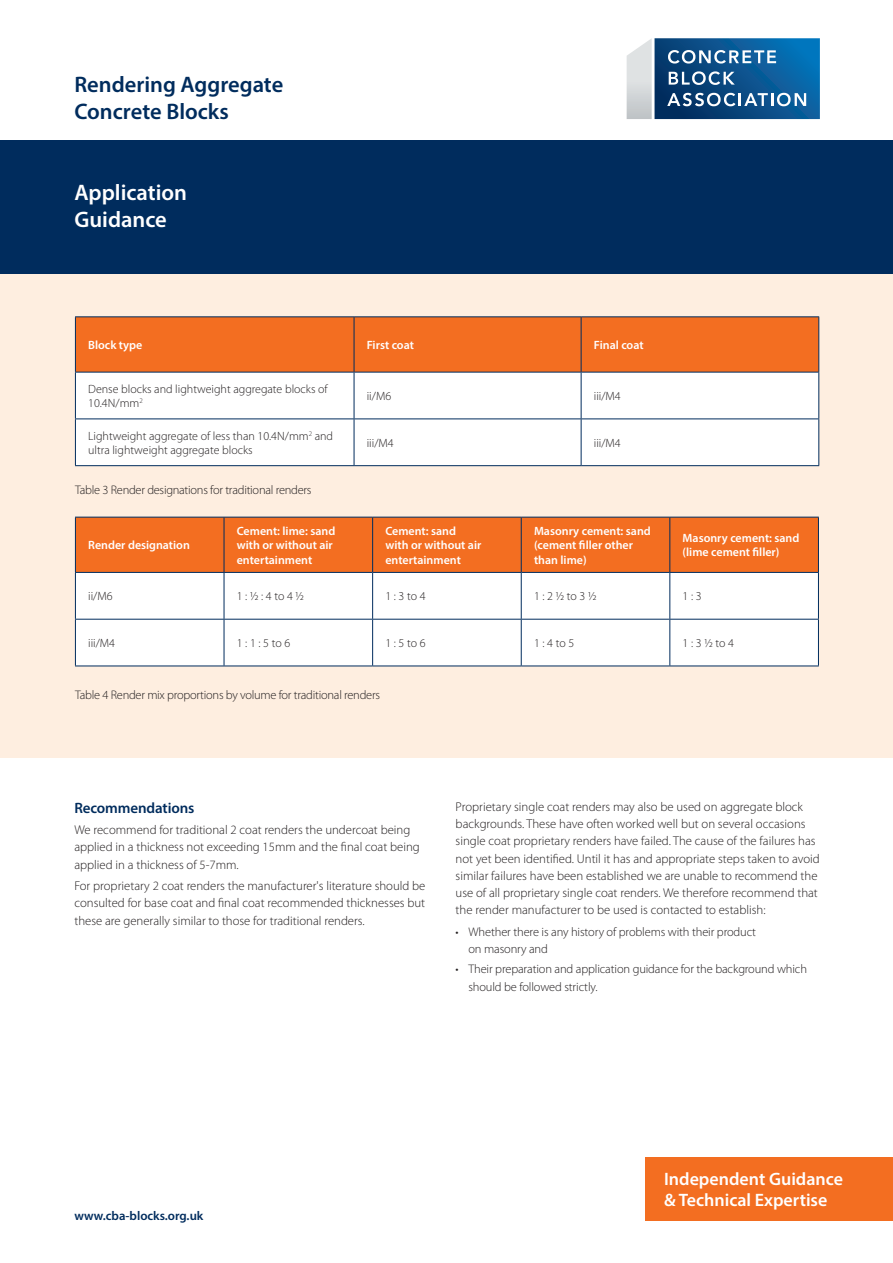
<style>
.page{position:relative;width:893px;height:1263px;background:#fff}
.page>*{position:absolute;margin:0;border:0;box-sizing:border-box;transform-origin:0 0}
.t1{font:600 22.5px/27px "Myriad Pro";color:#002c5d}
.t2{font:600 22.5px/27px "Myriad Pro";color:#fff}
.t3{font:600 18px/21.6px "Myriad Pro";color:#fff}
.t4{font:600 15px "Myriad Pro";letter-spacing:-.01em;color:#002c5d}
.t5{font:300 12.75px/17.2px "Myriad Pro";color:#231f20}
.t6{font:600 12.75px "Myriad Pro";color:#002c5d}
.t7{font:300 12.45px/20.2px "Myriad Pro";letter-spacing:-.01em;color:#231f20}
.t8{font:300 12px "Myriad Pro";color:#231f20}
.t9{font:600 12px/14.4px "Myriad Pro";color:#fff}
.t10{font:300 7.05px "Myriad Pro";color:#231f20}
</style>
<div class="page">
<div style="left:0;top:273px;width:893px;height:485px;background:#feeee0"></div>
<div style="left:645px;top:1157px;width:248px;height:63px;background:#f36e21"></div>
<div style="left:0;top:140px;width:893px;height:133px;background:#002c5d"></div>
<svg style="left:627px;top:38px;width:193px;height:81px"></svg>
<div style="left:76px;top:317px;width:742px;height:55px;background:#f36e21"></div>
<div style="left:76px;top:373px;width:742px;height:92px;background:#fff"></div>
<hr style="left:75px;top:316px;width:279px;height:1px;background:#002c5d">
<hr style="left:75px;top:317px;width:1px;height:55px;background:#002c5d">
<hr style="left:354px;top:316px;width:227px;height:1px;background:#002c5d">
<hr style="left:354px;top:317px;width:1px;height:55px;background:#002c5d">
<hr style="left:581px;top:316px;width:238px;height:1px;background:#002c5d">
<hr style="left:581px;top:317px;width:1px;height:55px;background:#002c5d">
<hr style="left:818px;top:317px;width:1px;height:55px;background:#002c5d">
<hr style="left:75px;top:372px;width:279px;height:1px;background:#002c5d">
<hr style="left:75px;top:372px;width:1px;height:46px;background:#002c5d">
<hr style="left:354px;top:372px;width:227px;height:1px;background:#002c5d">
<hr style="left:354px;top:372px;width:1px;height:46px;background:#002c5d">
<hr style="left:581px;top:372px;width:238px;height:1px;background:#002c5d">
<hr style="left:581px;top:372px;width:1px;height:46px;background:#002c5d">
<hr style="left:818px;top:372px;width:1px;height:46px;background:#002c5d">
<hr style="left:75px;top:418px;width:279px;height:1px;background:#002c5d">
<hr style="left:75px;top:419px;width:1px;height:46px;background:#002c5d">
<hr style="left:354px;top:418px;width:227px;height:1px;background:#002c5d">
<hr style="left:354px;top:419px;width:1px;height:46px;background:#002c5d">
<hr style="left:581px;top:418px;width:238px;height:1px;background:#002c5d">
<hr style="left:581px;top:419px;width:1px;height:46px;background:#002c5d">
<hr style="left:818px;top:419px;width:1px;height:46px;background:#002c5d">
<hr style="left:75px;top:465px;width:279px;height:1px;background:#002c5d">
<hr style="left:354px;top:465px;width:227px;height:1px;background:#002c5d">
<hr style="left:581px;top:465px;width:238px;height:1px;background:#002c5d">
<div style="left:76px;top:518px;width:742px;height:54px;background:#f36e21"></div>
<div style="left:76px;top:573px;width:742px;height:93px;background:#fff"></div>
<hr style="left:75px;top:517px;width:149px;height:1px;background:#002c5d">
<hr style="left:75px;top:517px;width:1px;height:55px;background:#002c5d">
<hr style="left:224px;top:517px;width:149px;height:1px;background:#002c5d">
<hr style="left:224px;top:517px;width:1px;height:55px;background:#002c5d">
<hr style="left:373px;top:517px;width:148px;height:1px;background:#002c5d">
<hr style="left:372px;top:517px;width:1px;height:55px;background:#002c5d">
<hr style="left:521px;top:517px;width:149px;height:1px;background:#002c5d">
<hr style="left:521px;top:517px;width:1px;height:55px;background:#002c5d">
<hr style="left:670px;top:517px;width:149px;height:1px;background:#002c5d">
<hr style="left:669px;top:517px;width:1px;height:55px;background:#002c5d">
<hr style="left:818px;top:517px;width:1px;height:55px;background:#002c5d">
<hr style="left:75px;top:572px;width:149px;height:1px;background:#002c5d">
<hr style="left:75px;top:573px;width:1px;height:46px;background:#002c5d">
<hr style="left:224px;top:572px;width:149px;height:1px;background:#002c5d">
<hr style="left:224px;top:573px;width:1px;height:46px;background:#002c5d">
<hr style="left:373px;top:572px;width:148px;height:1px;background:#002c5d">
<hr style="left:372px;top:573px;width:1px;height:46px;background:#002c5d">
<hr style="left:521px;top:572px;width:149px;height:1px;background:#002c5d">
<hr style="left:521px;top:573px;width:1px;height:46px;background:#002c5d">
<hr style="left:670px;top:572px;width:149px;height:1px;background:#002c5d">
<hr style="left:669px;top:573px;width:1px;height:46px;background:#002c5d">
<hr style="left:818px;top:573px;width:1px;height:46px;background:#002c5d">
<hr style="left:75px;top:619px;width:149px;height:1px;background:#002c5d">
<hr style="left:75px;top:619px;width:1px;height:47px;background:#002c5d">
<hr style="left:224px;top:619px;width:149px;height:1px;background:#002c5d">
<hr style="left:224px;top:619px;width:1px;height:47px;background:#002c5d">
<hr style="left:373px;top:619px;width:148px;height:1px;background:#002c5d">
<hr style="left:372px;top:619px;width:1px;height:47px;background:#002c5d">
<hr style="left:521px;top:619px;width:149px;height:1px;background:#002c5d">
<hr style="left:521px;top:619px;width:1px;height:47px;background:#002c5d">
<hr style="left:670px;top:619px;width:149px;height:1px;background:#002c5d">
<hr style="left:669px;top:619px;width:1px;height:47px;background:#002c5d">
<hr style="left:818px;top:619px;width:1px;height:47px;background:#002c5d">
<hr style="left:75px;top:666px;width:149px;height:1px;background:#002c5d">
<hr style="left:224px;top:666px;width:149px;height:1px;background:#002c5d">
<hr style="left:373px;top:666px;width:148px;height:1px;background:#002c5d">
<hr style="left:521px;top:666px;width:149px;height:1px;background:#002c5d">
<hr style="left:670px;top:666px;width:149px;height:1px;background:#002c5d">
<h1 class="t1" style="left:74px;top:70px;width:210px">Rendering Aggregate<br>Concrete Blocks</h1>
<h1 class="t2" style="left:74px;top:178px;width:114px">Application<br>Guidance</h1>
<p class="t9" style="left:88px;top:337px;width:56px">Block type</p>
<p class="t8" style="left:88px;top:382px;width:241px">Dense blocks and lightweight aggregate blocks of</p>
<p class="t10" style="left:139px;top:397px;width:5px">2</p>
<p class="t8" style="left:88px;top:397px;width:53px">10.4N/mm</p>
<p class="t8" style="left:88px;top:429px;width:222px">Lightweight aggregate of less than 10.4N/mm</p>
<p class="t8" style="left:315px;top:429px;width:20px">and</p>
<p class="t10" style="left:309px;top:429px;width:5px">2</p>
<p class="t8" style="left:88px;top:443px;width:166px">ultra lightweight aggregate blocks</p>
<p class="t7" style="left:75px;top:480px;width:238px">Table 3 Render designations for traditional renders</p>
<p class="t9" style="left:367px;top:337px;width:49px">First coat</p>
<p class="t8" style="left:367px;top:389px;width:26px">M/i i 6</p>
<p class="t8" style="left:367px;top:436px;width:28px">iii M/ 4</p>
<p class="t9" style="left:594px;top:337px;width:51px">Final coat</p>
<p class="t8" style="left:594px;top:389px;width:28px">iii M/ 4</p>
<p class="t8" style="left:594px;top:436px;width:28px">iii M/ 4</p>
<p class="t9" style="left:88px;top:538px;width:103px">Render designation</p>
<p class="t8" style="left:88px;top:590px;width:26px">M/i i 6</p>
<p class="t8" style="left:88px;top:636px;width:28px">iii M/ 4</p>
<p class="t9" style="left:237px;top:523px;width:100px">Cement: lime: sand with or without air entertainment</p>
<p class="t9" style="left:385px;top:523px;width:98px">Cement: sand with or without air entertainment</p>
<p class="t9" style="left:534px;top:523px;width:118px">Masonry cement: sand (cement filler other than lime(</p>
<p class="t9" style="left:683px;top:530px;width:118px">Masonry cement: sand (lime cement filler(</p>
<p class="t8" style="left:683px;top:590px;width:21px">3:1</p>
<p class="t8" style="left:237px;top:590px;width:69px">:1 ½ t o4: 4 ½</p>
<p class="t8" style="left:385px;top:590px;width:42px">t o3:1 4</p>
<p class="t8" style="left:534px;top:590px;width:64px">2:1 ½ t o 1 / 23</p>
<p class="t8" style="left:237px;top:636px;width:55px">t o5:1:1 6</p>
<p class="t8" style="left:385px;top:636px;width:42px">t o5:1 6</p>
<p class="t8" style="left:534px;top:636px;width:42px">t o4:1 5</p>
<p class="t8" style="left:683px;top:636px;width:53px">3:1 ½to4</p>
<p class="t7" style="left:75px;top:685px;width:307px">Table 4 Render mix proportions by volume for traditional renders</p>
<p class="t4" style="left:74px;top:798px;width:122px">Recommendations</p>
<p class="t5" style="left:74px;top:821px;width:347px">We recommend for traditional 2 coat renders the undercoat being applied in a thickness not exceeding 15mm and the final coat being applied in a thickness of 5-7mm.</p>
<p class="t5" style="left:74px;top:877px;width:353px;text-align:justify">For proprietary 2 coat renders the manufacturer s' literature should be consulted for base coat and final coat recommended thicknesses but these are generally similar to those for traditional renders.</p>
<p class="t5" style="left:456px;top:798px;width:366px">Proprietary single coat renders may also be used on aggregate block backgrounds. These have often worked well but on several occasions single coat proprietary renders have failed. The cause of the failures has not yet been identified. Until it has and appropriate steps taken to avoid similar failures have been established we are unable to recommend the use of all proprietary single coat renders. We therefore recommend that the render manufacturer to be used is contacted to establish:</p>
<p class="t7" style="left:469px;top:922px;width:289px">Whether there is any history of problems with their product</p>
<p class="t7" style="left:456px;top:922px;width:5px">•</p>
<p class="t7" style="left:456px;top:959px;width:5px">•</p>
<p class="t7" style="left:468px;top:939px;width:340px">on masonry and<br>Their preparation and application guidance for the background which</p>
<p class="t7" style="left:468px;top:977px;width:131px">should be followed strictly.</p>
<p class="t6" style="left:74px;top:1207px;width:130px">www.cba-blocks.org.uk</p>
<h2 class="t3" style="left:664px;top:1167px;width:181px">Independent Guidance &amp; Technical Expertise</h2>
</div>
